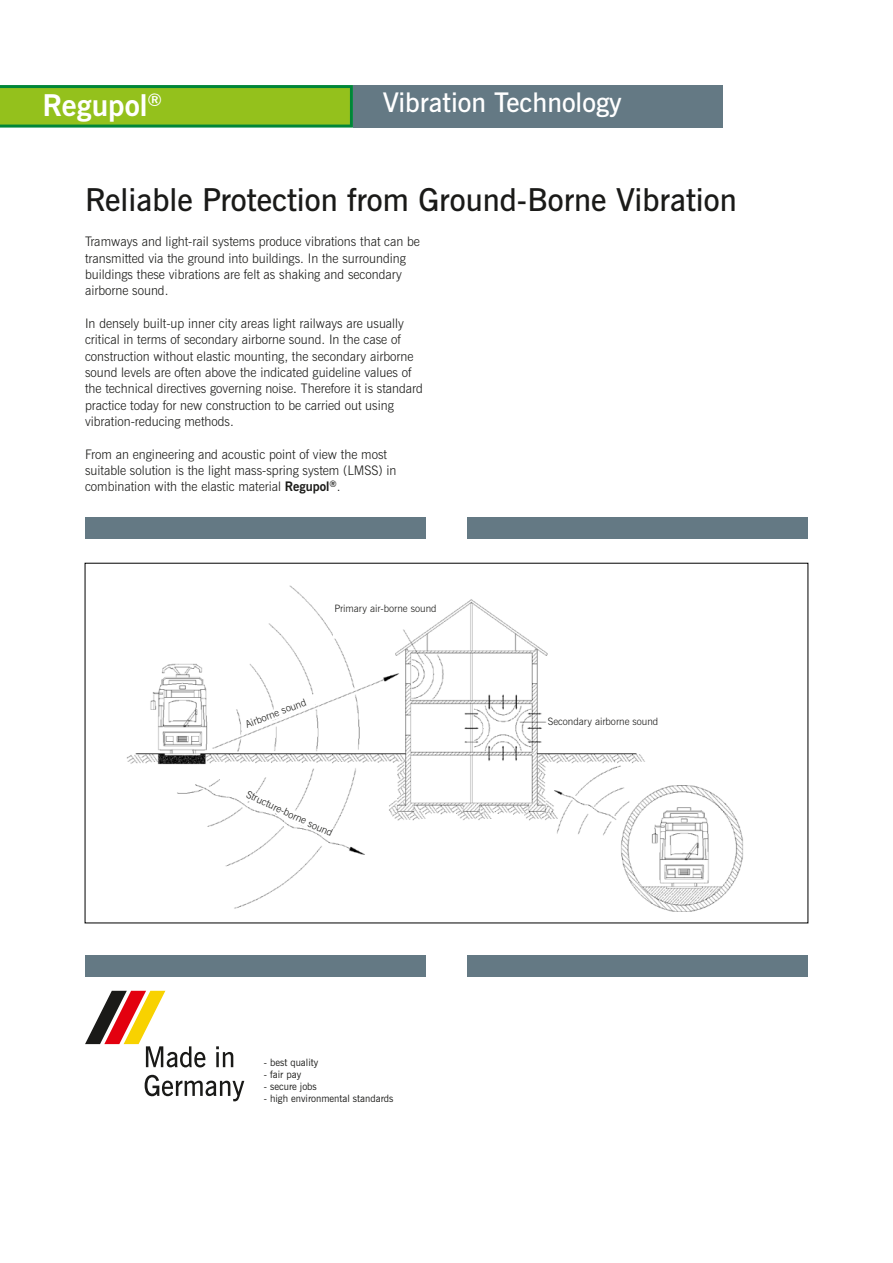
<style>
.page{position:relative;width:893px;height:1263px;background:#fff}
.page>*{position:absolute;margin:0;border:0;box-sizing:border-box;transform-origin:0 0}
.t1{font:600 31.5px "News Gothic BT";color:#1a1a18}
.t2{font:700 30px "News Gothic BT";color:#fff}
.t3{font:600 27px "News Gothic BT";color:#fff}
.t4{font:300 13.2px/16.4px "News Gothic BT";color:#1a1a18}
.t5{font:300 10.2px "News Gothic BT";color:#1a1a18}
.t6{font:10.2px "News Gothic BT";color:#1a1a18}
.s1{font-weight:700}
</style>
<div class="page">
<svg style="left:0;top:85px;width:353px;height:43px;background:#7fb822"></svg>
<div style="left:353px;top:85px;width:369px;height:43px;background:#647984"></div>
<div style="left:468px;top:956px;width:340px;height:21px;background:#647984"></div>
<div style="left:85px;top:517px;width:340px;height:22px;background:#647984"></div>
<div style="left:468px;top:517px;width:340px;height:22px;background:#647984"></div>
<div style="left:85px;top:956px;width:340px;height:21px;background:#647984"></div>
<img style="left:126px;top:585px;width:618px;height:327px">
<svg style="left:145px;top:1075px;width:99px;height:26px"></svg>
<svg style="left:216px;top:1046px;width:17px;height:21px"></svg>
<svg style="left:85px;top:991px;width:120px;height:76px"></svg>
<svg style="left:333px;top:604px;width:120px;height:35px"></svg>
<svg style="left:244px;top:681px;width:108px;height:49px"></svg>
<div style="left:548px;top:717px;width:141px;height:13px;background:#fff"></div>
<svg style="left:244px;top:790px;width:92px;height:50px"></svg>
<p class="t2" style="left:43px;top:87px;width:121px">Regupol<sup>®</sup></p>
<p class="t3" style="left:383px;top:86px;width:241px">Vibration Technology</p>
<p class="t1" style="left:85px;top:181px;width:653px">Reliable Protection from Ground-Borne Vibration</p>
<p class="t4" style="left:85px;top:233px;width:336px">Tramways and light-rail systems produce vibrations that can be transmitted via the ground into buildings. In the surrounding buildings these vibrations are felt as shaking and secondary airborne sound.</p>
<p class="t4" style="left:85px;top:315px;width:339px">In densely built-up inner city areas light railways are usually critical in terms of secondary airborne sound. In the case of construction without elastic mounting, the secondary airborne sound levels are often above the indicated guideline values of the technical directives governing noise. Therefore it is standard practice today for new construction to be carried out using vibration-reducing methods.</p>
<p class="t4" style="left:85px;top:446px;width:303px">From an engineering and acoustic point of view the most</p>
<p class="t4" style="left:85px;top:462px;width:313px">suitable solution is the light mass-spring system (LMSS) in combination with the elastic material <span class="s1">Regupol</span><sup>®</sup>.</p>
<p class="t5" style="left:334px;top:602px;width:104px">Primary air-borne sound</p>
<p class="t5" style="left:244px;top:719px;width:66px;rotate:-21deg">Airborne sound</p>
<p class="t5" style="left:250px;top:788px;width:95px;rotate:25deg">Structure-borne sound</p>
<p class="t6" style="left:264px;top:1056px;width:56px">- best quality</p>
<p class="t6" style="left:264px;top:1068px;width:39px">- fair pay</p>
<p class="t6" style="left:264px;top:1080px;width:54px">- secure jobs</p>
<p class="t6" style="left:264px;top:1092px;width:131px">- high environmental standards</p>
<p class="t5" style="left:548px;top:715px;width:112px">Secondary airborne sound</p>
</div>
